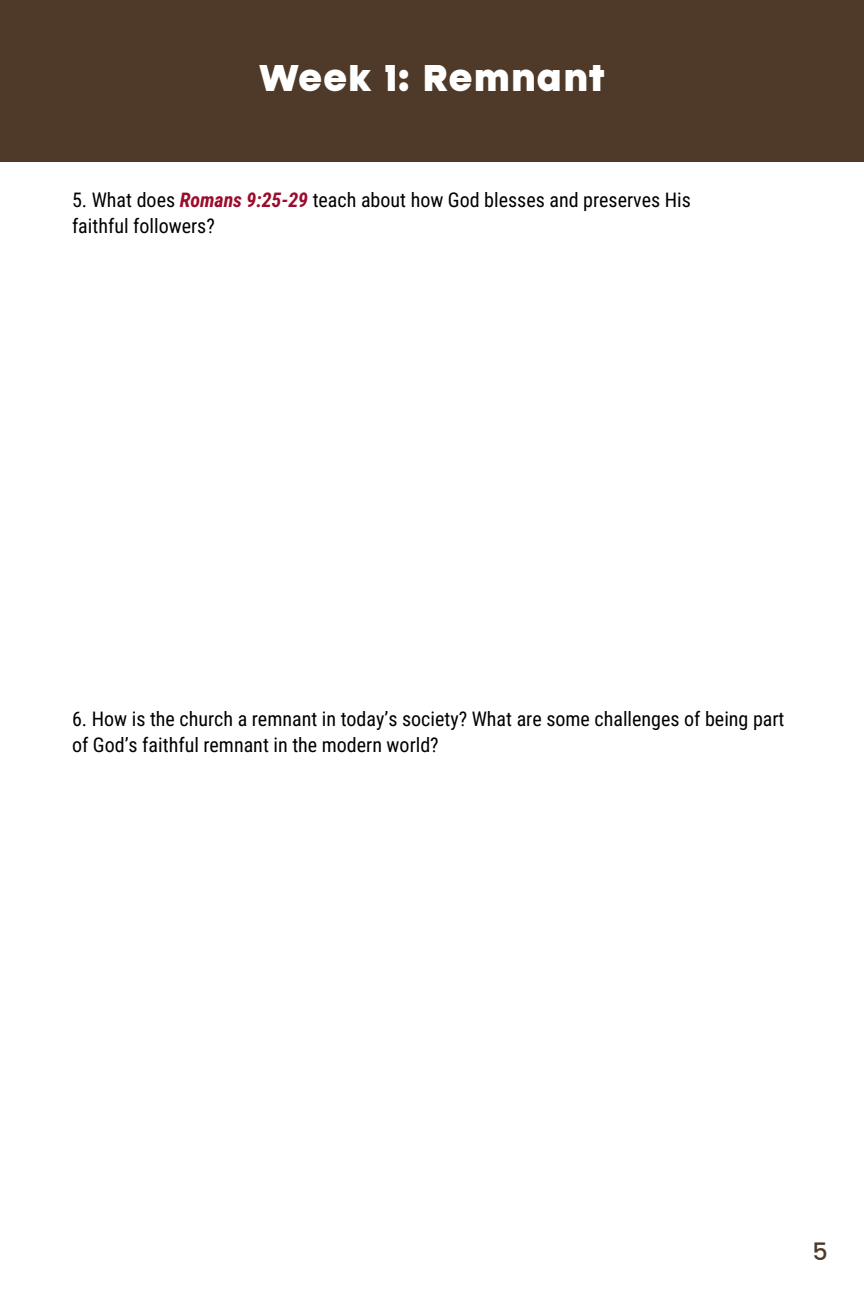
<style>
.page{position:relative;width:864px;height:1296px;background:#fff}
.page>*{position:absolute;margin:0;border:0;box-sizing:border-box;transform-origin:0 0}
.t1{font:800 32px "Franie";letter-spacing:.02em;color:#fff}
.t2{font:500 24px "Poppins";color:#4f3a2a}
.t3{font:20px/26px "Roboto Condensed";color:#000}
.s1{font-style:italic;color:#9b0b2c}
</style>
<div class="page">
<div style="left:0;top:0;width:864px;height:162px;background:#4f3a29"></div>
<h1 class="t1" style="left:259px;top:53px;width:347px">Week 1: Remnant</h1>
<p class="t3" style="left:72px;top:186px;width:620px">5. What does <span class="s1">Romans 9:25-29</span> teach about how God blesses and preserves His faithful followers?</p>
<p class="t3" style="left:72px;top:705px;width:714px">6. How is the church a remnant in today’s society? What are some challenges of being part of God’s faithful remnant in the modern world?</p>
<p class="t2" style="left:813px;top:1238px;width:17px">5</p>
</div>
